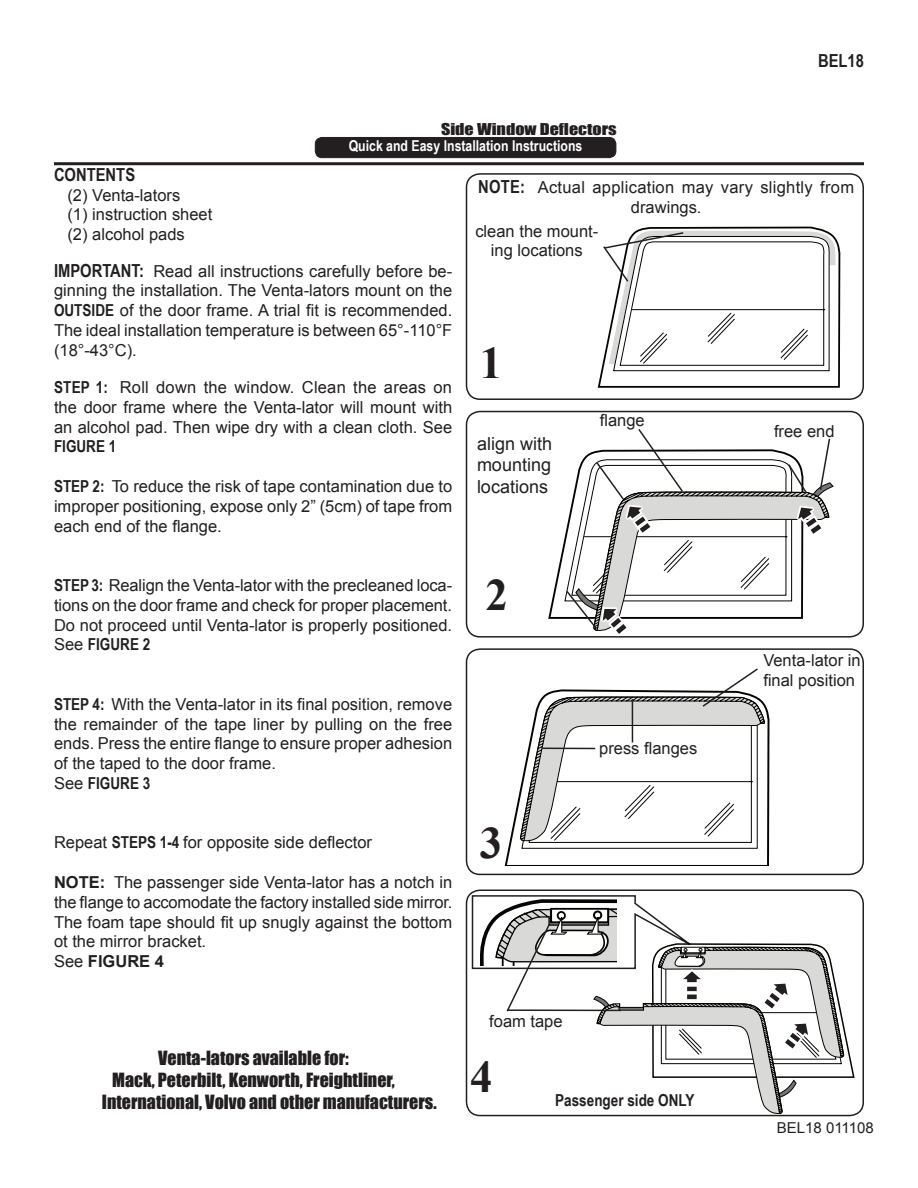
<style>
.page{position:relative;width:918px;height:1188px;background:#fff}
.page>*{position:absolute;margin:0;border:0;box-sizing:border-box;transform-origin:0 0}
.t1{font:700 45px "Times New Roman";color:#231f20}
.t2{font:18px "Impact";color:#231f20}
.t3{font:18px/21.6px "Arial";color:#231f20;text-align:justify}
.t4{font:700 18px "Arial Narrow";color:#231f20}
.t5{font:16.5px/19.8px "Arial";color:#231f20;text-align:justify}
.t6{font:700 16.5px "Arial Narrow";color:#231f20}
.t7{font:700 16.5px "Arial";color:#231f20}
.t8{font:700 15px "Arial Narrow";color:#fff}
.t9{font:15px "Impact";color:#231f20;scale:1.2 1}
.t10{font:15px "Arial";color:#231f20}
.s1{font-family:"Arial Narrow";font-weight:700;font-size:18px}
.s2{font-family:"Arial Narrow";font-weight:700}
.s3{font-family:"Arial";font-weight:400}
.s4{font-weight:700}
.s5{font-weight:400}
</style>
<div class="page">
<hr style="left:54px;top:162px;width:810px;height:3px;background:#231f20">
<div style="left:466px;top:173px;width:398px;height:227px;border:2px solid #231f20;border-radius:14px"></div>
<div style="left:466px;top:411px;width:398px;height:227px;border:2px solid #231f20;border-radius:14px"></div>
<div style="left:466px;top:648px;width:398px;height:227px;border:2px solid #231f20;border-radius:14px"></div>
<div style="left:315px;top:137px;width:301px;height:21px;background:#231f20;border-radius:7px"></div>
<div style="left:315px;top:137px;width:301px;height:21px;border:1px solid #231f20;border-radius:7px"></div>
<svg style="left:548px;top:541px;width:16px;height:78px"></svg>
<svg style="left:505px;top:704px;width:264px;height:161px"></svg>
<svg style="left:520px;top:668px;width:245px;height:181px"></svg>
<svg style="left:598px;top:227px;width:242px;height:161px"></svg>
<svg style="left:564px;top:429px;width:269px;height:209px"></svg>
<div style="left:466px;top:890px;width:398px;height:226px;border:2px solid #231f20;border-radius:14px"></div>
<svg style="left:471px;top:894px;width:384px;height:220px"></svg>
<p class="t4" style="left:54px;top:161px;width:83px">CONTENTS</p>
<p class="t5" style="left:67px;top:185px;width:114px">(2) Venta-lators</p>
<p class="t5" style="left:67px;top:205px;width:146px">(1) instruction sheet</p>
<p class="t5" style="left:67px;top:225px;width:119px">(2) alcohol pads</p>
<p class="t9" style="left:441px;top:118px;width:148px">Side Window Deflectors</p>
<p class="t8" style="left:349px;top:135px;width:235px">Quick and Easy Installation Instructions</p>
<p class="t4" style="left:818px;top:47px;width:47px">BEL18</p>
<p class="t5" style="left:478px;top:178px;width:377px;text-align:center"><span class="s1">NOTE:</span> Actual application may vary slightly from drawings.</p>
<p class="t5" style="left:475px;top:221px;width:124px;text-align:center">clean the mount&shy;ing locations</p>
<p class="t5" style="left:54px;top:261px;width:400px"><span class="s1">IMPORTANT:</span> Read all instructions carefully before be&shy;ginning the installation. The Venta-lators mount on the <span class="s2">OUTSIDE</span> of the door frame. A trial fit is recommended.<br>The ideal installation temperature is between 65°-110°F (18°-43°C).</p>
<p class="t5" style="left:54px;top:377px;width:400px"><span class="s2">STEP 1:</span> Roll down the window. Clean the areas on the door frame where the Venta-lator will mount with an alcohol pad. Then wipe dry with a clean cloth. See <span class="s2">FIGURE 1</span></p>
<p class="t5" style="left:54px;top:476px;width:400px"><span class="s2">STEP 2:</span> To reduce the risk of tape contamination due to improper positioning, expose only 2” (5cm) of tape from each end of the flange.</p>
<p class="t5" style="left:54px;top:575px;width:400px"><span class="s2">STEP 3:</span> Realign the Venta-lator with the precleaned loca&shy;tions on the door frame and check for proper placement.<br>Do not proceed until Venta-lator is properly positioned.<br>See <span class="s2">FIGURE 2</span></p>
<p class="t5" style="left:54px;top:694px;width:400px"><span class="s2">STEP 4:</span> With the Venta-lator in its final position, remove the remainder of the tape liner by pulling on the free ends. Press the entire flange to ensure proper adhesion of the taped to the door frame.</p>
<p class="t6" style="left:54px;top:771px;width:98px"><span class="s3">See</span> FIGURE 3</p>
<p class="t5" style="left:54px;top:833px;width:320px">Repeat <span class="s2">STEPS 1-4</span> for opposite side deflector</p>
<p class="t5" style="left:54px;top:872px;width:400px"><span class="s4">NOTE:</span> The passenger side Venta-lator has a notch in the flange to accomodate the factory installed side mirror.<br>The foam tape should fit up snugly against the bottom ot the mirror bracket.</p>
<p class="t7" style="left:54px;top:951px;width:112px"><span class="s5">See</span> FIGURE 4</p>
<p class="t2" style="left:158px;top:1044px;width:192px">Venta-lators available for:</p>
<p class="t2" style="left:112px;top:1066px;width:284px">Mack, Peterbilt, Kenworth, Freightliner,</p>
<p class="t2" style="left:102px;top:1087px;width:336px">International, Volvo and other manufacturers.</p>
<p class="t1" style="left:480px;top:332px;width:24px">1</p>
<p class="t3" style="left:477px;top:433px;width:77px">align with mounting locations</p>
<p class="t1" style="left:486px;top:564px;width:24px">2</p>
<p class="t5" style="left:600px;top:410px;width:46px">flange</p>
<p class="t1" style="left:480px;top:812px;width:24px">3</p>
<p class="t5" style="left:599px;top:738px;width:100px">press flanges</p>
<p class="t5" style="left:489px;top:1012px;width:75px">foam tape</p>
<p class="t1" style="left:470px;top:1046px;width:24px">4</p>
<p class="t6" style="left:555px;top:1087px;width:141px">Passenger side ONLY</p>
<p class="t5" style="left:774px;top:422px;width:62px">free end</p>
<p class="t5" style="left:763px;top:651px;width:99px">Venta-lator in</p>
<p class="t5" style="left:763px;top:671px;width:93px">final position</p>
<p class="t10" style="left:777px;top:1118px;width:99px">BEL18 011108</p>
</div>
